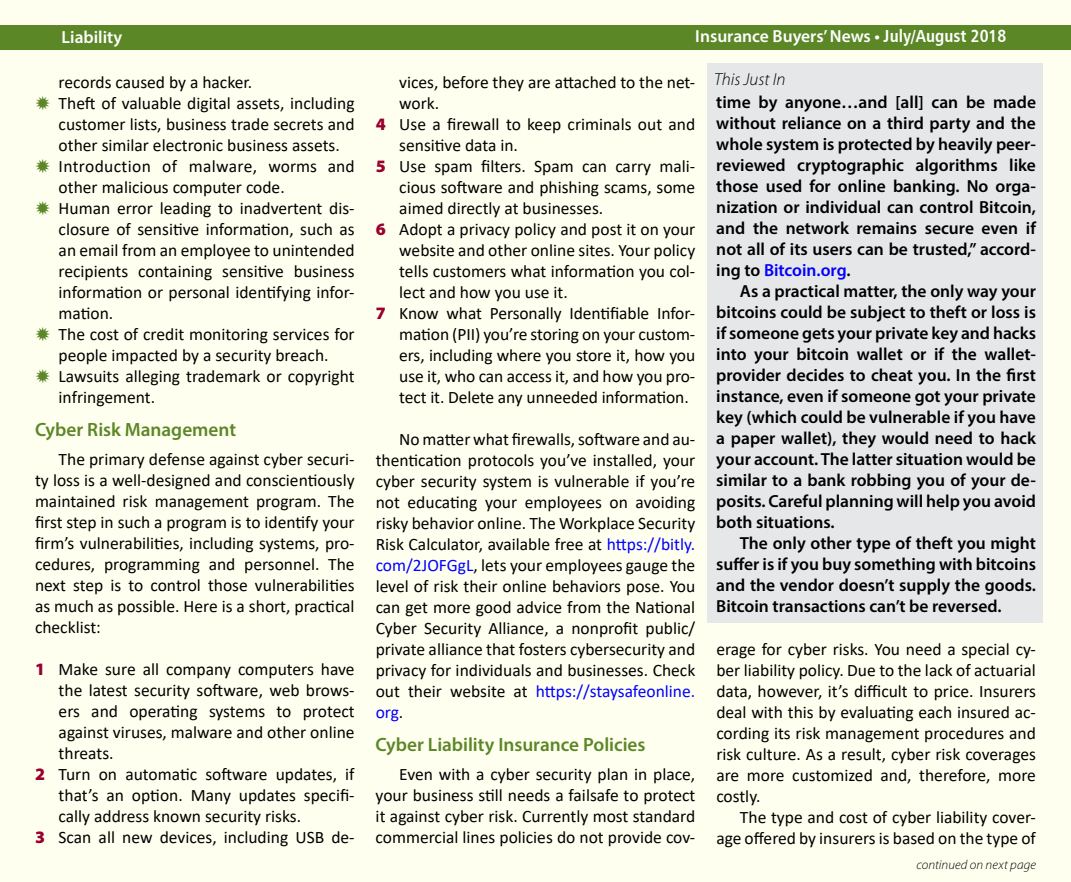
<style>
.page{position:relative;width:1071px;height:882px;background:#fff}
.page>*{position:absolute;margin:0;border:0;box-sizing:border-box;transform-origin:0 0}
.t1{font:600 19.25px "Myriad Pro";letter-spacing:-.005em;color:#5c8727}
.t2{font:17.5px/21px "Calibri";color:#000;text-align:justify}
.t3{font:600 17.5px/21px "Myriad Pro";color:#000;text-align:justify}
.t4{font:600 17.5px "Myriad Pro";color:#fff}
.t5{font:italic 300 17.5px "Myriad Pro";color:#000}
.t6{font:italic 300 13.12px "Myriad Pro";letter-spacing:.01em;color:#000}
.s1{font-family:"Humanist 777 BT Bold Condensed B";font-weight:400}
.s2{font-family:"Myriad Pro";font-weight:900;color:#98002d}
.s3{color:#00f}
</style>
<div class="page">
<div style="left:1px;top:1px;width:1070px;height:881px;background:#fffff0"></div>
<div style="left:0;top:25px;width:1071px;height:24px;background:#5c8727"></div>
<div style="left:708px;top:63px;width:335px;height:560px;background:#e6e7e8"></div>
<p class="t4" style="left:62px;top:26px;width:62px">Liability</p>
<p class="t4" style="left:695px;top:25px;width:313px">Insurance Buyers’ News • <span class="s1">July/August 2018</span></p>
<p class="t2" style="left:59px;top:71px;width:298px;text-align:left">records caused by a hacker.<br>Theft of valuable digital assets, including customer lists, business trade secrets and other similar electronic business assets.<br>Introduction of malware, worms and other malicious computer code.<br>Human error leading to inadvertent dis&shy;closure of sensitive information, such as an email from an employee to unintended recipients containing sensitive business information or personal identifying infor&shy;mation.<br>The cost of credit monitoring services for people impacted by a security breach.<br>Lawsuits alleging trademark or copyright infringement.</p>
<p class="t1" style="left:35px;top:417px;width:203px">Cyber Risk Management</p>
<p class="t2" style="left:35px;top:448px;width:321px;text-indent:24px">The primary defense against cyber securi&shy;ty loss is a well-designed and conscientiously maintained risk management program. The first step in such a program is to identify your firm’s vulnerabilities, including systems, pro&shy;cedures, programming and personnel. The next step is to control those vulnerabilities as much as possible. Here is a short, practical checklist:</p>
<p class="t2" style="left:35px;top:658px;width:321px"><span class="s2">1</span> Make sure all company computers have</p>
<p class="t2" style="left:59px;top:679px;width:298px">the latest security software, web brows-</p>
<p class="t2" style="left:59px;top:700px;width:298px">ers and operating systems to protect</p>
<p class="t2" style="left:59px;top:721px;width:298px">against viruses, malware and other online</p>
<p class="t2" style="left:59px;top:742px;width:56px">threats.</p>
<p class="t2" style="left:35px;top:763px;width:321px"><span class="s2">2</span> Turn on automatic software updates, if</p>
<p class="t2" style="left:59px;top:784px;width:298px">that’s an option. Many updates specifi-</p>
<p class="t2" style="left:59px;top:805px;width:244px">cally address known security risks.</p>
<p class="t2" style="left:35px;top:826px;width:321px"><span class="s2">3</span> Scan all new devices, including USB de-</p>
<p class="t2" style="left:399px;top:71px;width:298px">vices, before they are attached to the net-</p>
<p class="t2" style="left:399px;top:92px;width:42px">work.</p>
<p class="t2" style="left:376px;top:113px;width:321px"><span class="s2">4</span> Use a firewall to keep criminals out and</p>
<p class="t2" style="left:399px;top:134px;width:120px">sensitive data in.</p>
<p class="t2" style="left:376px;top:155px;width:321px"><span class="s2">5</span> Use spam filters. Spam can carry mali-</p>
<p class="t2" style="left:399px;top:176px;width:298px">cious software and phishing scams, some</p>
<p class="t2" style="left:399px;top:197px;width:205px">aimed directly at businesses.</p>
<p class="t2" style="left:376px;top:218px;width:321px"><span class="s2">6</span> Adopt a privacy policy and post it on your</p>
<p class="t2" style="left:399px;top:239px;width:298px">website and other online sites. Your policy</p>
<p class="t2" style="left:399px;top:260px;width:298px">tells customers what information you col-</p>
<p class="t2" style="left:399px;top:281px;width:170px">lect and how you use it.</p>
<p class="t2" style="left:376px;top:302px;width:321px"><span class="s2">7</span> Know what Personally Identifiable Infor-</p>
<p class="t2" style="left:399px;top:323px;width:297px">mation (PII) you’re storing on your custom-</p>
<p class="t2" style="left:399px;top:344px;width:297px">ers, including where you store it, how you</p>
<p class="t2" style="left:399px;top:365px;width:297px">use it, who can access it, and how you pro-</p>
<p class="t2" style="left:399px;top:386px;width:291px">tect it. Delete any unneeded information.</p>
<p class="t2" style="left:376px;top:428px;width:321px;text-indent:24px">No matter what firewalls, software and au&shy;thentication protocols you’ve installed, your cyber security system is vulnerable if you’re not educating your employees on avoiding risky behavior online. The Workplace Security Risk Calculator, available free at <span class="s3">https://bitly. com/2JOFGgL</span>, lets your employees gauge the level of risk their online behaviors pose. You can get more good advice from the National Cyber Security Alliance, a nonprofit public/ private alliance that fosters cybersecurity and privacy for individuals and businesses. Check out their website at <span class="s3">https://staysafeonline. org</span>.</p>
<p class="t1" style="left:376px;top:732px;width:271px">Cyber Liability Insurance Policies</p>
<p class="t2" style="left:376px;top:763px;width:321px;text-indent:24px">Even with a cyber security plan in place, your business still needs a failsafe to protect it against cyber risk. Currently most standard commercial lines policies do not provide cov-</p>
<p class="t5" style="left:714px;top:70px;width:73px">This Just In</p>
<p class="t3" style="left:716px;top:91px;width:321px">time by anyone…and [all] can be made without reliance on a third party and the whole system is protected by heavily peer&shy;reviewed cryptographic algorithms like those used for online banking. No orga&shy;nization or individual can control Bitcoin, and the network remains secure even if not all of its users can be trusted,” accord&shy;ing to <span class="s3">Bitcoin.org</span>.</p>
<p class="t3" style="left:716px;top:280px;width:321px;text-indent:24px">As a practical matter, the only way your bitcoins could be subject to theft or loss is if someone gets your private key and hacks into your bitcoin wallet or if the wallet&shy;provider decides to cheat you. In the first instance, even if someone got your private key (which could be vulnerable if you have a paper wallet), they would need to hack your account. The latter situation would be similar to a bank robbing you of your de&shy;posits. Careful planning will help you avoid both situations.</p>
<p class="t3" style="left:716px;top:532px;width:321px;text-indent:24px">The only other type of theft you might suffer is if you buy something with bitcoins and the vendor doesn’t supply the goods.<br>Bitcoin transactions can’t be reversed.</p>
<p class="t2" style="left:716px;top:638px;width:321px">erage for cyber risks. You need a special cy&shy;ber liability policy. Due to the lack of actuarial data, however, it’s difficult to price. Insurers deal with this by evaluating each insured ac&shy;cording its risk management procedures and risk culture. As a result, cyber risk coverages are more customized and, therefore, more costly.</p>
<p class="t2" style="left:716px;top:806px;width:321px;text-align:right">The type and cost of cyber liability cover&shy;age offered by insurers is based on the type of</p>
<p class="t6" style="left:916px;top:858px;width:121px">continued on next page</p>
</div>
